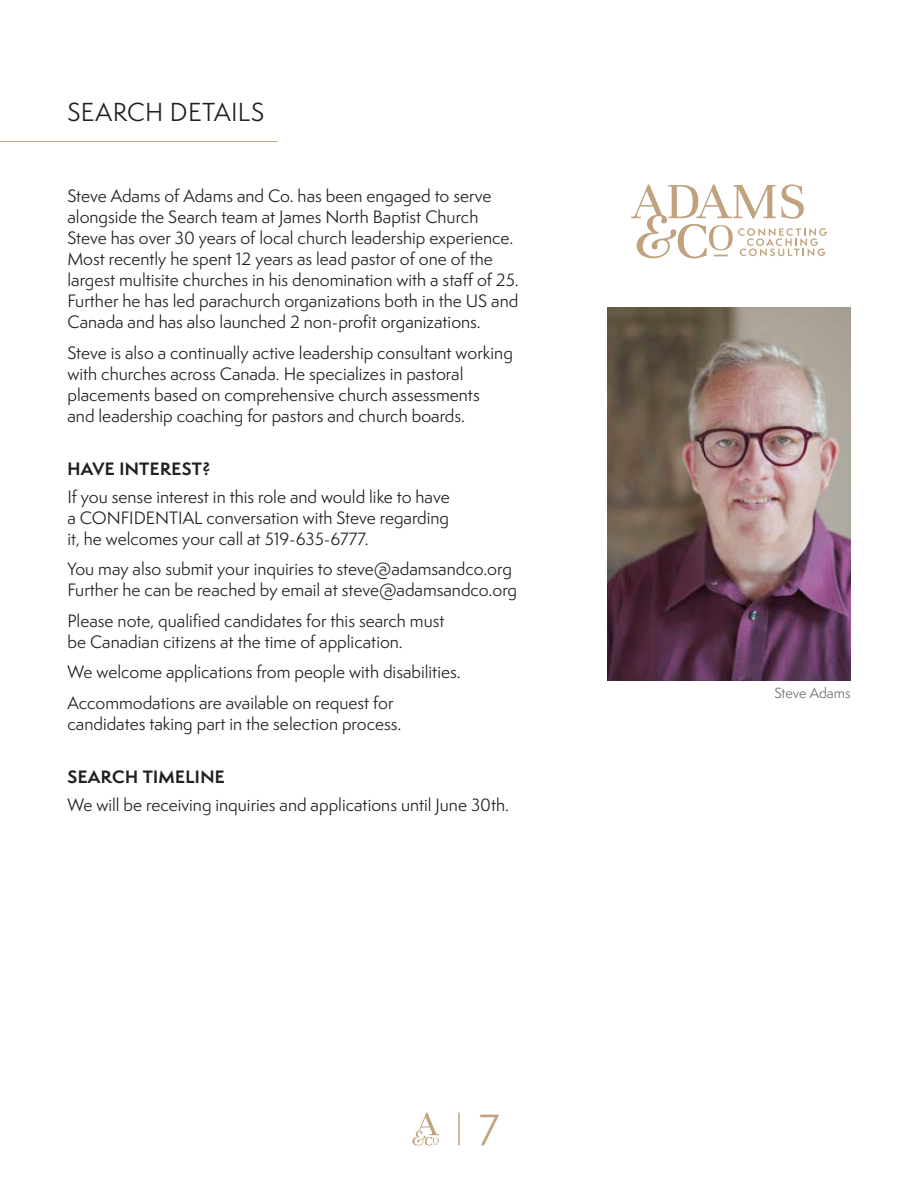
<style>
.page{position:relative;width:918px;height:1188px;background:#fff}
.page>*{position:absolute;margin:0;border:0;box-sizing:border-box;transform-origin:0 0}
.t1{font:40.5px "Semplicita Pro";color:#c0a37e}
.t2{font:24px "Semplicita Pro";letter-spacing:.015em;color:#231e20}
.t3{font:16.5px/21px "Semplicita Pro";color:#231e20}
.t4{font:700 16.5px "Semplicita Pro";letter-spacing:.02em;color:#231e20}
.t5{font:13.5px "Semplicita Pro";letter-spacing:-.005em;color:#6d6e70}
</style>
<div class="page">
<svg style="left:412px;top:1113px;width:27px;height:33px"></svg>
<hr style="left:458px;top:1113px;width:2px;height:32px;background:#c0a37e">
<hr style="left:0;top:141px;width:277px;height:1px;background:#c0a37e">
<img style="left:608px;top:308px;width:242px;height:372px">
<svg style="left:631px;top:184px;width:196px;height:74px"></svg>
<h2 class="t2" style="left:68px;top:96px;width:198px">SEARCH DETAILS</h2>
<p class="t3" style="left:68px;top:185px;width:453px">Steve Adams of Adams and Co. has been engaged to serve alongside the Search team at James North Baptist Church Steve has over 30 years of local church leadership experience.<br>Most recently he spent 12 years as lead pastor of one of the largest multisite churches in his denomination with a staff of 25.<br>Further he has led parachurch organizations both in the US and Canada and has also launched 2 non-profit organizations.</p>
<p class="t3" style="left:68px;top:342px;width:447px">Steve is also a continually active leadership consultant working with churches across Canada. He specializes in pastoral placements based on comprehensive church assessments<br>and leadership coaching for pastors and church boards.</p>
<p class="t4" style="left:68px;top:456px;width:145px">HAVE INTEREST?</p>
<p class="t3" style="left:68px;top:486px;width:384px;text-align:justify">If you sense interest in this role and would like to have a CONFIDENTIAL conversation with Steve regarding it, he welcomes your call at 519-635-6777.</p>
<p class="t3" style="left:68px;top:558px;width:451px">You may also submit your inquiries to steve@adamsandco.org<br>Further he can be reached by email at steve@adamsandco.org</p>
<p class="t3" style="left:68px;top:610px;width:379px">Please note, qualified candidates for this search must be Canadian citizens at the time of application.</p>
<p class="t3" style="left:68px;top:656px;width:395px;line-height:30.5px">We welcome applications from people with disabilities.<br>Accommodations are available on request for</p>
<p class="t3" style="left:68px;top:713px;width:335px">candidates taking part in the selection process.</p>
<p class="t4" style="left:68px;top:764px;width:159px">SEARCH TIMELINE</p>
<p class="t3" style="left:68px;top:794px;width:443px">We will be receiving inquiries and applications until June 30th.</p>
<h1 class="t1" style="left:479px;top:1102px;width:23px">7</h1>
<p class="t5" style="left:774px;top:683px;width:78px">Steve Adams</p>
</div>
